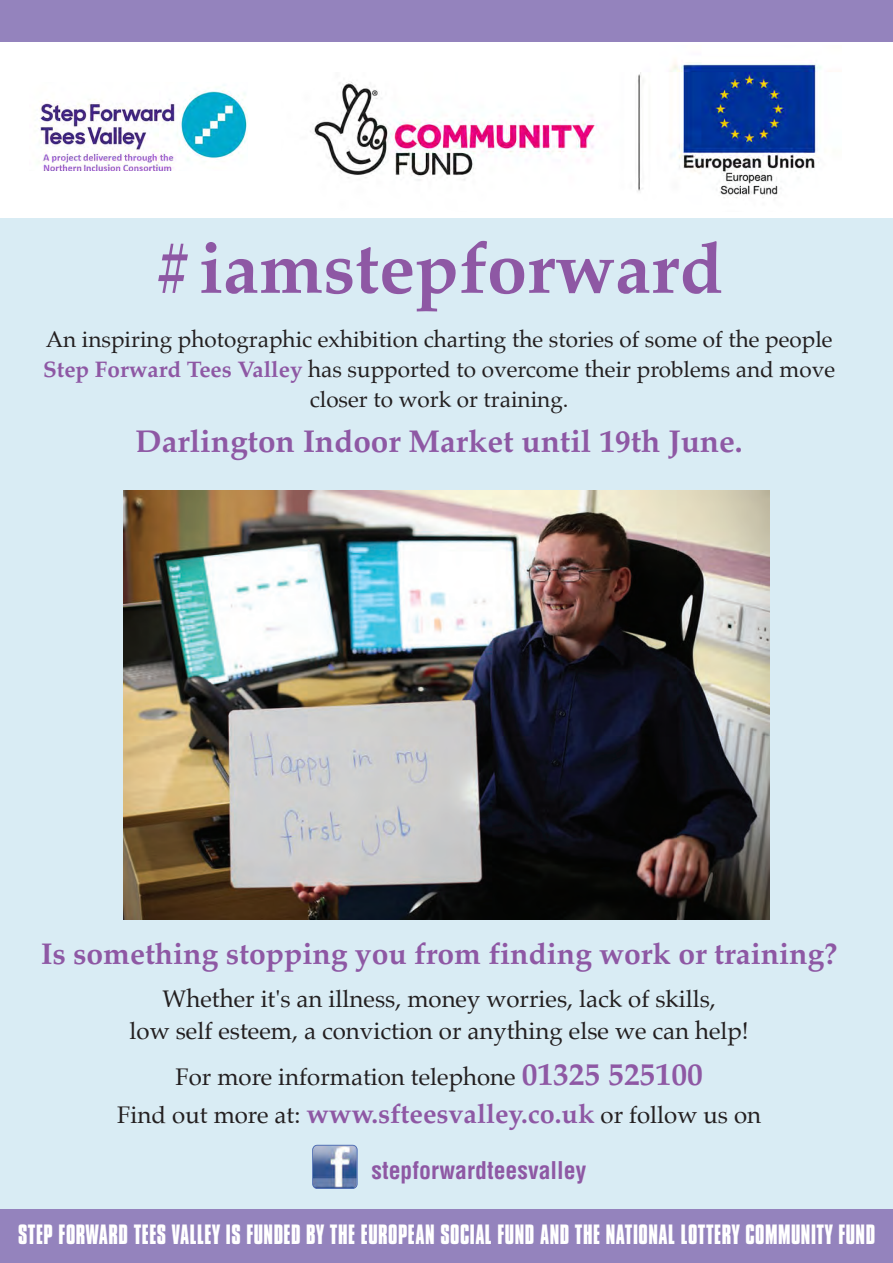
<style>
.page{position:relative;width:893px;height:1263px;background:#fff}
.page>*{position:absolute;margin:0;border:0;box-sizing:border-box;transform-origin:0 0}
.t1{font:700 72px "Palatino";color:#8e58a4}
.t2{font:700 31.5px "Palatino";color:#8e58a4}
.t3{font:700 30px "Palatino";color:#8e58a4}
.t4{font:24px/31.7px "Palatino";color:#231f20;text-align:center}
.t5{font:700 24px "Compacta BT";letter-spacing:.025em;color:#fff;scale:.85 1}
.t6{font:700 condensed 23.85px "Helvetica";color:#8e58a4}
.t7{font:22.5px/29.7px "Palatino";color:#231f20;text-align:center}
.s1{font-weight:700;color:#8e58a4}
.s2{font-weight:700;font-size:31.5px;color:#8e58a4}
.s3{font-weight:700;font-size:27px;color:#8e58a4}
</style>
<div class="page">
<div style="left:0;top:19px;width:893px;height:1242px;background:#d9ecf4"></div>
<div style="left:0;top:42px;width:893px;height:175px;background:#fff"></div>
<div style="left:0;top:0;width:893px;height:41px;background:#9483bd"></div>
<img style="left:310px;top:62px;width:511px;height:136px">
<img style="left:39px;top:85px;width:208px;height:85px">
<img style="left:124px;top:490px;width:645px;height:429px">
<svg style="left:312px;top:1145px;width:46px;height:44px;background:#7f93b9"></svg>
<div style="left:0;top:1210px;width:893px;height:53px;background:#9483bd"></div>
<p class="t1" style="left:155px;top:207px;width:569px">#iamstepforward</p>
<p class="t7" style="left:43px;top:325px;width:794px">An inspiring photographic exhibition charting the stories of some of the people<br><span class="s1">Step Forward Tees Valley</span> has supported to overcome their problems and move closer to work or training.</p>
<p class="t2" style="left:136px;top:415px;width:609px">Darlington Indoor Market until 19th June.</p>
<p class="t3" style="left:41px;top:928px;width:798px">Is something stopping you from finding work or training?</p>
<p class="t4" style="left:130px;top:983px;width:621px">Whether it's an illness, money worries, lack of skills,<br>low self esteem, a conviction or anything else we can help!</p>
<p class="t4" style="left:117px;top:1058px;width:645px;line-height:37.8px">For more information telephone <span class="s2">01325 525100<br></span>Find out more at: <span class="s3">www.sfteesvalley.co.uk</span> or follow us on</p>
<p class="t6" style="left:371px;top:1155px;width:216px">stepforwardteesvalley</p>
<p class="t5" style="left:18px;top:1220px;width:1010px">STEP FORWARD TEES VALLEY IS FUNDED BY THE EUROPEAN SOCIAL FUND AND THE NATIONAL LOTTERY COMMUNITY FUND</p>
</div>
